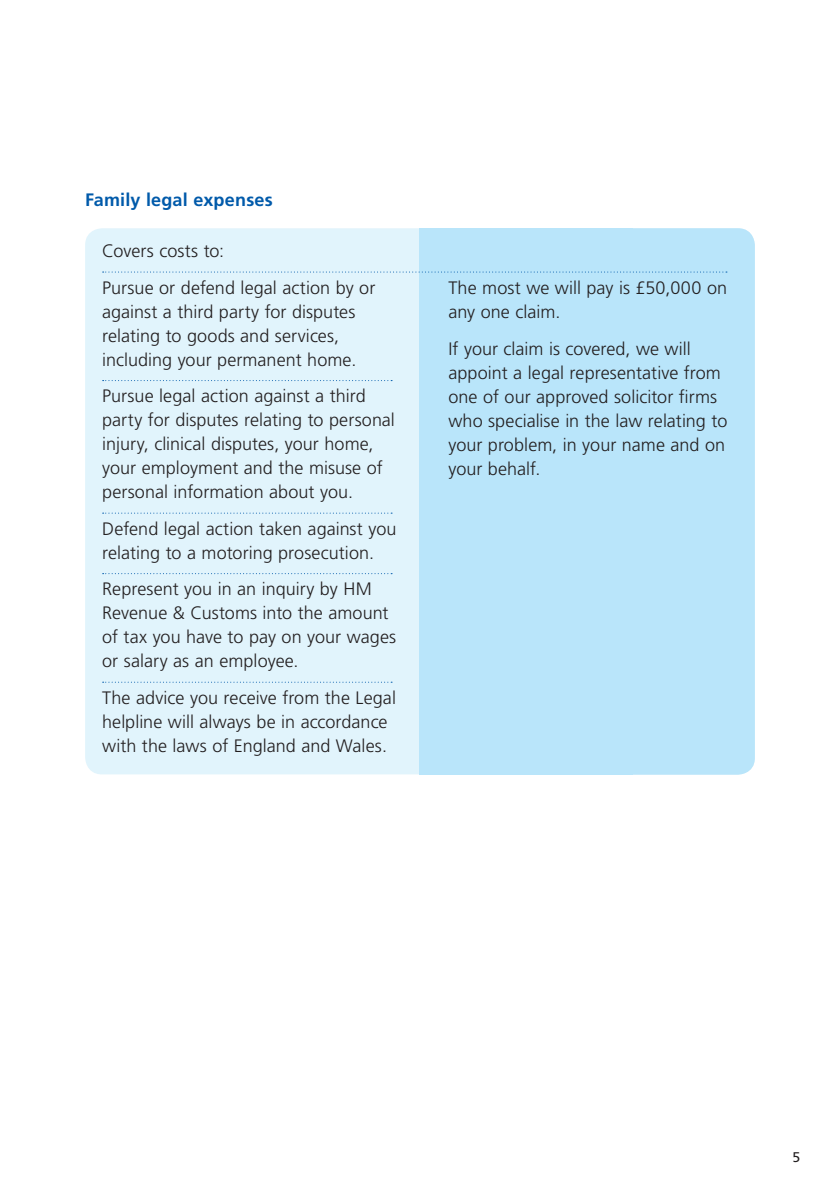
<style>
.page{position:relative;width:840px;height:1191px;background:#fff}
.page>*{position:absolute;margin:0;border:0;box-sizing:border-box;transform-origin:0 0}
.t1{font:300 18px/24px "Frutiger LT Std";color:#231f20}
.t2{font:700 18px "Frutiger LT Std";letter-spacing:.01em;color:#015aaa}
.t3{font:14px "Frutiger LT Std";color:#231f20}
</style>
<div class="page">
<div style="left:85px;top:228px;width:669px;height:546px;background:#e1f4fc;border-radius:17px"></div>
<div style="left:419px;top:228px;width:213px;height:546px;background:#b9e5fa"></div>
<div style="left:559px;top:228px;width:195px;height:546px;background:#b9e5fa;border-radius:17px"></div>
<svg style="left:103px;top:271px;width:623px;height:1px"></svg>
<svg style="left:103px;top:380px;width:289px;height:1px"></svg>
<svg style="left:103px;top:512px;width:289px;height:1px"></svg>
<svg style="left:103px;top:573px;width:289px;height:1px"></svg>
<svg style="left:103px;top:681px;width:289px;height:1px"></svg>
<p class="t2" style="left:85px;top:189px;width:189px">Family legal expenses</p>
<p class="t1" style="left:102px;top:233px;width:274px;line-height:36.6px">Covers costs to:<br>Pursue or defend legal action by or</p>
<p class="t1" style="left:102px;top:300px;width:255px">against a third party for disputes relating to goods and services, including your permanent home.</p>
<p class="t1" style="left:102px;top:384px;width:294px">Pursue legal action against a third party for disputes relating to personal injury, clinical disputes, your home, your employment and the misuse of personal information about you.</p>
<p class="t1" style="left:102px;top:517px;width:295px">Defend legal action taken against you relating to a motoring prosecution.</p>
<p class="t1" style="left:102px;top:577px;width:295px">Represent you in an inquiry by HM<br>Revenue &amp; Customs into the amount of tax you have to pay on your wages or salary as an employee.</p>
<p class="t1" style="left:102px;top:686px;width:295px">The advice you receive from the Legal helpline will always be in accordance with the laws of England and Wales.</p>
<p class="t1" style="left:448px;top:276px;width:280px">The most we will pay is £50,000 on any one claim.</p>
<p class="t1" style="left:448px;top:337px;width:280px">If your claim is covered, we will appoint a legal representative from one of our approved solicitor firms who specialise in the law relating to your problem, in your name and on your behalf.</p>
<p class="t3" style="left:792px;top:1148px;width:9px">5</p>
</div>
